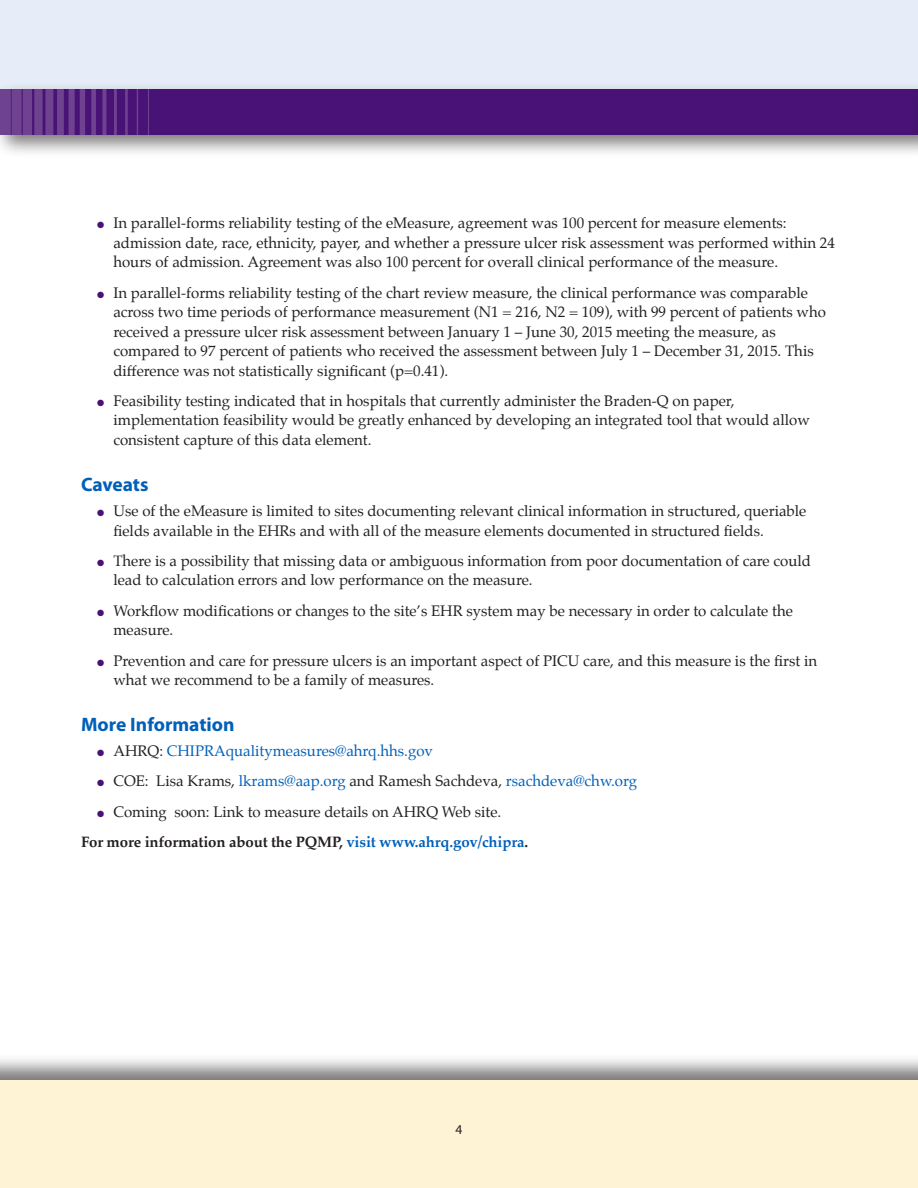
<style>
.page{position:relative;width:918px;height:1188px;background:#fff}
.page>*{position:absolute;margin:0;border:0;box-sizing:border-box;transform-origin:0 0}
.t1{font:700 19.5px "Myriad Pro";color:#005fb9}
.t2{font:15px/19.5px "Palatino";color:#231f20}
.t3{font:700 15px "Palatino";letter-spacing:-.01em;color:#231f20}
.t4{font:15px "Palatino";color:#005fb9}
.t5{font:13.5px "Myriad Pro";color:#231f20}
.s1{color:#491276}
.s2{color:#231f20}
.s3{color:#005fb9}
</style>
<div class="page">
<div style="left:0;top:1054px;width:918px;height:134px;background:#231f20;opacity:.6"></div>
<div style="left:0;top:1080px;width:918px;height:108px;background:#fef3d5"></div>
<div style="left:0;top:0;width:918px;height:96px;background:#e7edf8"></div>
<div style="left:0;top:82px;width:918px;height:76px;background:#231f20;opacity:.6"></div>
<div style="left:0;top:90px;width:918px;height:45px;background:#491276"></div>
<img style="left:0;top:90px;width:138px;height:45px">
<div style="left:910px;top:82px;width:8px;height:76px;background:#231f20;opacity:.6"></div>
<hr style="left:917px;top:90px;width:1px;height:45px;background:#491276">
<p class="t2" style="left:113px;top:213px;width:723px;text-indent:-16px"><span class="s1">●</span> In parallel-forms reliability testing of the eMeasure, agreement was 100 percent for measure elements: admission date, race, ethnicity, payer, and whether a pressure ulcer risk assessment was performed within 24 hours of admission. Agreement was also 100 percent for overall clinical performance of the measure.</p>
<p class="t2" style="left:113px;top:283px;width:714px;text-indent:-16px"><span class="s1">●</span> In parallel-forms reliability testing of the chart review measure, the clinical performance was comparable across two time periods of performance measurement (N1 = 216, N2 = 109), with 99 percent of patients who received a pressure ulcer risk assessment between January 1 – June 30, 2015 meeting the measure, as compared to 97 percent of patients who received the assessment between July 1 – December 31, 2015. This difference was not statistically significant (p=0.41).</p>
<p class="t2" style="left:113px;top:391px;width:698px;text-indent:-16px"><span class="s1">●</span> Feasibility testing indicated that in hospitals that currently administer the Braden-Q on paper, implementation feasibility would be greatly enhanced by developing an integrated tool that would allow consistent capture of this data element.</p>
<h2 class="t1" style="left:81px;top:472px;width:69px">Caveats</h2>
<p class="t2" style="left:113px;top:501px;width:695px;text-indent:-16px"><span class="s1">●</span> Use of the eMeasure is limited to sites documenting relevant clinical information in structured, queriable fields available in the EHRs and with all of the measure elements documented in structured fields.</p>
<p class="t2" style="left:113px;top:551px;width:699px;text-indent:-16px"><span class="s1">●</span> There is a possibility that missing data or ambiguous information from poor documentation of care could lead to calculation errors and low performance on the measure.</p>
<p class="t2" style="left:113px;top:601px;width:681px;text-indent:-16px"><span class="s1">●</span> Workflow modifications or changes to the site’s EHR system may be necessary in order to calculate the measure.</p>
<p class="t2" style="left:113px;top:651px;width:705px;text-indent:-16px"><span class="s1">●</span> Prevention and care for pressure ulcers is an important aspect of PICU care, and this measure is the first in what we recommend to be a family of measures.</p>
<h2 class="t1" style="left:81px;top:712px;width:155px">More Information</h2>
<p class="t4" style="left:97px;top:739px;width:337px"><span class="s1">●</span> <span class="s2">AHRQ:</span> CHIPRAqualitymeasures@ahrq.hhs.gov</p>
<p class="t2" style="left:97px;top:772px;width:541px"><span class="s1">●</span> COE: Lisa Krams, <span class="s3">lkrams@aap.org</span> and Ramesh Sachdeva, <span class="s3">rsachdeva@chw.org</span></p>
<p class="t2" style="left:97px;top:802px;width:406px"><span class="s1">●</span> Coming soon: Link to measure details on AHRQ Web site.</p>
<p class="t3" style="left:81px;top:829px;width:449px">For more information about the PQMP, <span class="s3">visit www.ahrq.gov/chipra</span>.</p>
<p class="t5" style="left:456px;top:1121px;width:8px">4</p>
</div>
